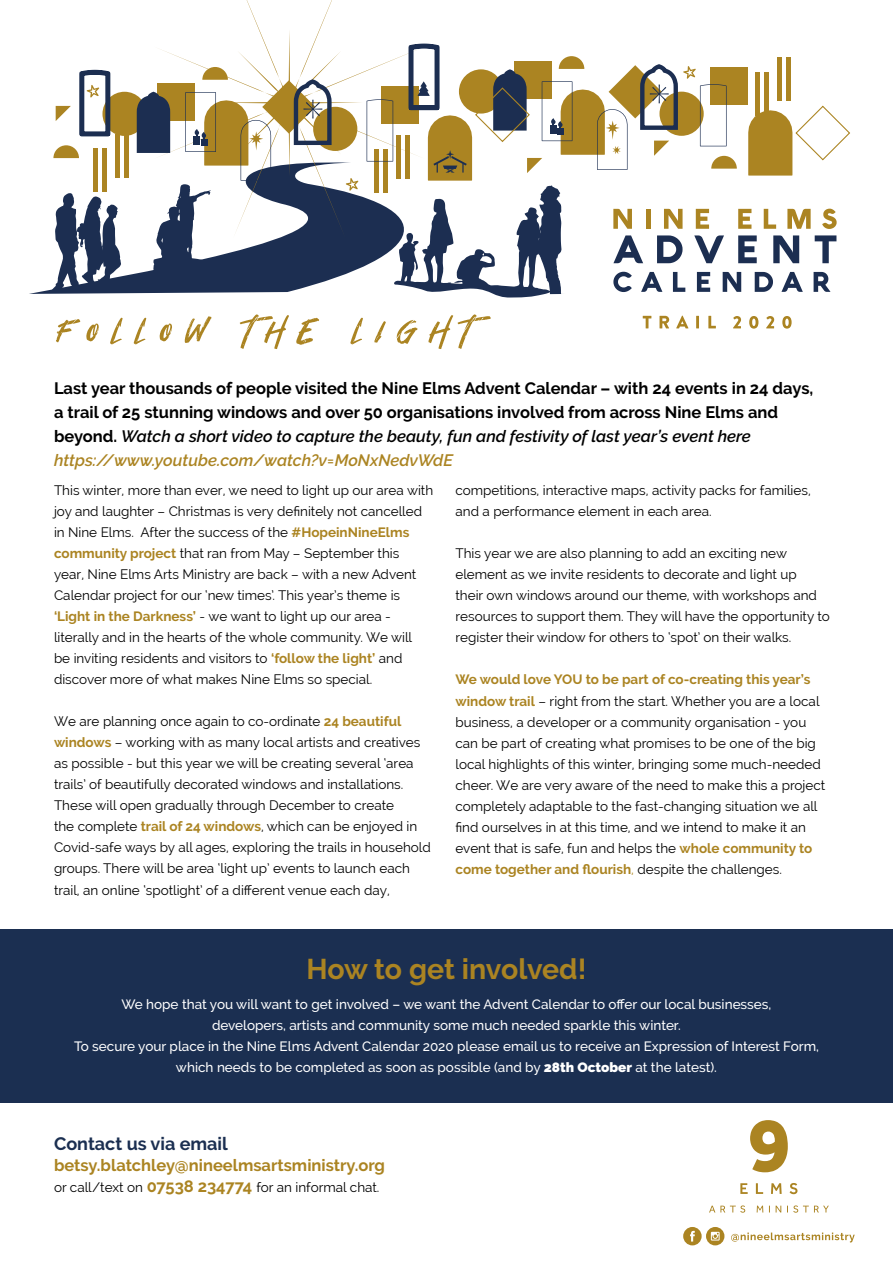
<style>
.page{position:relative;width:893px;height:1263px;background:#fff}
.page>*{position:absolute;margin:0;border:0;box-sizing:border-box;transform-origin:0 0}
.t1{font:700 28.5px "Raleway";letter-spacing:-.01em;color:#ab8422}
.t2{font:700 18px "Raleway";color:#1b2f51}
.t3{font:700 16.5px/24px "Raleway";color:#000}
.t4{font:700 16.5px "Raleway";color:#ab8422}
.t5{font:13.5px/21px "Raleway";color:#000}
.t6{font:500 13.5px/21px "Raleway";color:#fff;text-align:center}
.s1{font-weight:600;font-style:italic}
.s2{font-weight:600;font-style:italic;color:#ab8422}
.s3{font-weight:700;color:#ab8422}
.s4{color:#ab8422}
.s5{font-weight:900}
.s6{font-weight:700;font-size:16.5px;color:#ab8422}
</style>
<div class="page">
<div style="left:0;top:929px;width:893px;height:174px;background:#1b2f51"></div>
<hr style="left:93px;top:148px;width:4px;height:44px;background:#ab8422">
<hr style="left:102px;top:148px;width:4px;height:44px;background:#ab8422">
<hr style="left:115px;top:134px;width:4px;height:44px;background:#ab8422">
<hr style="left:124px;top:134px;width:4px;height:44px;background:#ab8422">
<svg style="left:29px;top:159px;width:338px;height:135px"></svg>
<svg style="left:161px;top:0;width:206px;height:239px"></svg>
<svg style="left:56px;top:319px;width:24px;height:23px"></svg>
<svg style="left:86px;top:323px;width:13px;height:18px"></svg>
<svg style="left:110px;top:318px;width:13px;height:26px"></svg>
<svg style="left:134px;top:318px;width:12px;height:26px"></svg>
<svg style="left:160px;top:323px;width:12px;height:18px"></svg>
<svg style="left:185px;top:316px;width:26px;height:27px"></svg>
<svg style="left:240px;top:314px;width:49px;height:35px"></svg>
<svg style="left:296px;top:318px;width:23px;height:27px"></svg>
<svg style="left:350px;top:318px;width:13px;height:26px"></svg>
<svg style="left:374px;top:321px;width:12px;height:22px"></svg>
<svg style="left:397px;top:320px;width:20px;height:24px"></svg>
<svg style="left:428px;top:314px;width:63px;height:35px"></svg>
<svg style="left:51px;top:193px;width:70px;height:99px"></svg>
<div style="left:102px;top:92px;width:45px;height:44px;background:#ab8422;border-radius:50%"></div>
<div style="left:313px;top:107px;width:44px;height:44px;background:#ab8422;border-radius:50%"></div>
<svg style="left:53px;top:69px;width:61px;height:89px"></svg>
<svg style="left:137px;top:67px;width:198px;height:208px"></svg>
<svg style="left:643px;top:316px;width:8px;height:12px"></svg>
<svg style="left:659px;top:316px;width:10px;height:12px"></svg>
<svg style="left:676px;top:316px;width:12px;height:12px"></svg>
<svg style="left:696px;top:316px;width:3px;height:12px"></svg>
<svg style="left:708px;top:316px;width:8px;height:12px"></svg>
<svg style="left:733px;top:316px;width:8px;height:12px"></svg>
<svg style="left:749px;top:316px;width:9px;height:13px"></svg>
<svg style="left:766px;top:316px;width:8px;height:12px"></svg>
<svg style="left:782px;top:316px;width:10px;height:13px"></svg>
<svg style="left:367px;top:43px;width:483px;height:255px"></svg>
<svg style="left:750px;top:1120px;width:38px;height:52px"></svg>
<svg style="left:740px;top:1183px;width:57px;height:11px"></svg>
<svg style="left:709px;top:1205px;width:120px;height:8px"></svg>
<svg style="left:731px;top:1232px;width:124px;height:10px"></svg>
<svg style="left:683px;top:1227px;width:41px;height:18px"></svg>
<p class="t3" style="left:54px;top:376px;width:761px">Last year thousands of people visited the Nine Elms Advent Calendar – with 24 events in 24 days, a trail of 25 stunning windows and over 50 organisations involved from across Nine Elms and beyond. <span class="s1">Watch a short video to capture the beauty, fun and festivity of last year’s event here </span><span class="s2">https://www.youtube.com/watch?v=MoNxNedvWdE</span></p>
<p class="t5" style="left:54px;top:480px;width:381px">This winter, more than ever, we need to light up our area with joy and laughter – Christmas is very definitely not cancelled in Nine Elms. After the success of the <span class="s3">#HopeinNineElms community project</span> that ran from May – September this<br>year, Nine Elms Arts Ministry are back – with a new Advent Calendar project for our ‘new times’. This year’s theme is <span class="s3">‘Light in the Darkness’</span> - we want to light up our area - literally and in the hearts of the whole community. We will<br>be inviting residents and visitors to <span class="s3">‘follow the light’</span> and discover more of what makes Nine Elms so special.</p>
<p class="t5" style="left:54px;top:711px;width:378px">We are planning once again to co-ordinate <span class="s3">24 beautiful windows</span> – working with as many local artists and creatives as possible - but this year we will be creating several ‘area trails’ of beautifully decorated windows and installations.<br>These will open gradually through December to create<br>the complete <span class="s3">trail of 24 windows</span>, which can be enjoyed in Covid-safe ways by all ages, exploring the trails in household groups. There will be area ‘light up’ events to launch each trail, an online ‘spotlight’ of a different venue each day,</p>
<p class="t5" style="left:455px;top:480px;width:357px">competitions, interactive maps, activity packs for families, and a performance element in each area.</p>
<p class="t5" style="left:455px;top:543px;width:376px">This year we are also planning to add an exciting new element as we invite residents to decorate and light up<br>their own windows around our theme, with workshops and resources to support them. They will have the opportunity to register their window for others to ‘spot’ on their walks.</p>
<p class="t5" style="left:455px;top:669px;width:371px"><span class="s3">We would love YOU to be part of co-creating this year’s window trail</span> – right from the start. Whether you are a local business, a developer or a community organisation - you can be part of creating what promises to be one of the big local highlights of this winter, bringing some much-needed cheer. We are very aware of the need to make this a project completely adaptable to the fast-changing situation we all find ourselves in at this time, and we intend to make it an event that is safe, fun and helps the <span class="s3">whole community to come together and flourish</span><span class="s4">,</span> despite the challenges.</p>
<h1 class="t1" style="left:307px;top:953px;width:281px">How to get involved!</h1>
<p class="t6" style="left:74px;top:993px;width:746px">We hope that you will want to get involved – we want the Advent Calendar to offer our local businesses,<br>developers, artists and community some much needed sparkle this winter.<br>To secure your place in the Nine Elms Advent Calendar 2020 please email us to receive an Expression of Interest Form, which needs to be completed as soon as possible (and by <span class="s5">28th October</span> at the latest).</p>
<h2 class="t2" style="left:54px;top:1133px;width:175px">Contact us via email</h2>
<p class="t4" style="left:54px;top:1156px;width:333px">betsy.blatchley@nineelmsartsministry.org</p>
<p class="t5" style="left:54px;top:1177px;width:327px">or call/text on <span class="s6">07538 234774</span> for an informal chat.</p>
</div>
